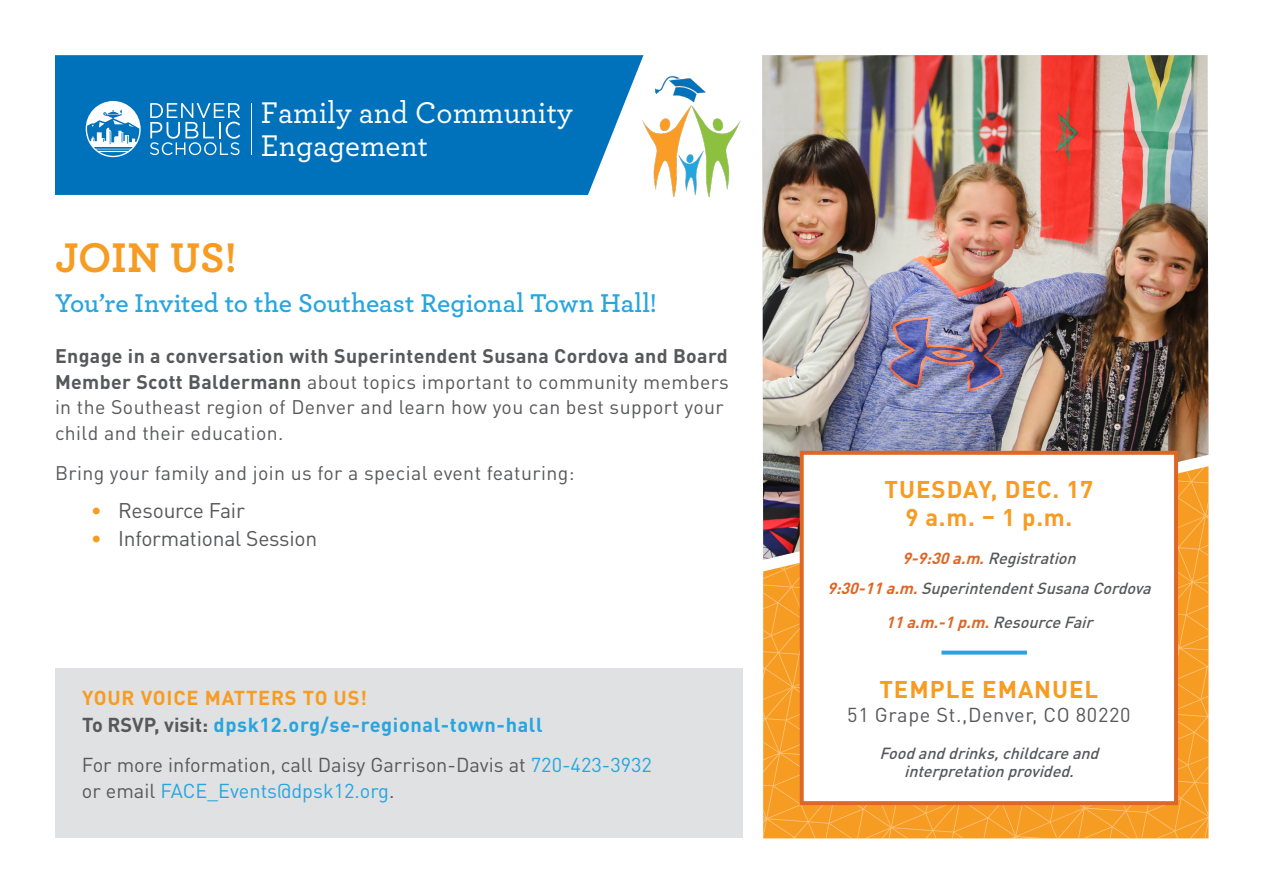
<style>
.page{position:relative;width:1263px;height:893px;background:#fff}
.page>*{position:absolute;margin:0;border:0;box-sizing:border-box;transform-origin:0 0}
.t1{font:700 43.5px "Archer Pro";color:#f79c23}
.t2{font:500 31.35px/32.2px "Archer Pro";color:#fff}
.t3{font:600 27px "Archer Pro";color:#26a5de}
.t4{font:700 24px/27.9px "DIN Pro";letter-spacing:.04em;color:#f79c23;text-align:center}
.t5{font:21px "DIN Pro";letter-spacing:-.01em;color:#57585a}
.t6{font:19.95px/26px "DIN Pro";color:#57585a}
.t7{font:700 19.95px/27.9px "DIN Pro";letter-spacing:.03em;color:#26a5de}
.t8{font:19.95px "DIN Pro";letter-spacing:.03em;color:#57585a}
.t9{font:19.5px/25.5px "DIN Pro";letter-spacing:.02em;color:#57585a}
.t10{font:italic 500 15.9px/18px "DIN Pro";color:#57585a;text-align:center}
.t11{font:italic 700 15.9px "DIN Pro";color:#de6726}
.s1{font-weight:700}
.s2{color:#f79c23}
.s3{color:#57585a}
.s4{color:#26a5de}
.s5{font-weight:700;color:#de6726}
.s6{font-weight:500;color:#57585a}
</style>
<div class="page">
<img style="left:762px;top:55px;width:446px;height:411px">
<svg style="left:763px;top:466px;width:445px;height:372px"></svg>
<div style="left:800px;top:451px;width:378px;height:354px;background:#fff;border:4px solid #de6726"></div>
<div style="left:55px;top:668px;width:687px;height:170px;background:#e0e1e3"></div>
<svg style="left:941px;top:651px;width:86px;height:4px"></svg>
<div style="left:55px;top:55px;width:588px;height:140px;background:#0072bc"></div>
<hr style="left:251px;top:103px;width:1px;height:52px;background:#fff">
<svg style="left:150px;top:103px;width:90px;height:52px"></svg>
<svg style="left:86px;top:101px;width:55px;height:56px"></svg>
<img style="left:639px;top:73px;width:102px;height:123px">
<p class="t2" style="left:261px;top:95px;width:313px">Family and Community<br>Engagement</p>
<p class="t1" style="left:55px;top:223px;width:183px">JOIN US!</p>
<p class="t3" style="left:55px;top:283px;width:604px">You’re Invited to the Southeast Regional Town Hall!</p>
<p class="t9" style="left:55px;top:343px;width:675px"><span class="s1">Engage in a conversation with Superintendent Susana Cordova and Board Member Scott Baldermann</span> about topics important to community members in the Southeast region of Denver and learn how you can best support your child and their education.</p>
<p class="t9" style="left:55px;top:460px;width:521px">Bring your family and join us for a special event featuring:</p>
<p class="t5" style="left:91px;top:496px;width:155px"><span class="s2">•</span> Resource Fair</p>
<p class="t5" style="left:91px;top:524px;width:228px"><span class="s2">•</span> Informational Session</p>
<p class="t7" style="left:82px;top:682px;width:462px"><span class="s2">YOUR VOICE MATTERS TO US!<br></span><span class="s3">To RSVP, visit:</span> dpsk12.org/se-regional-town-hall</p>
<p class="t6" style="left:82px;top:751px;width:572px">For more information, call Daisy Garrison-Davis at <span class="s4">720-423-3932 </span>or email <span class="s4">FACE_Events@dpsk12.org</span>.</p>
<p class="t4" style="left:885px;top:474px;width:210px">TUESDAY, DEC. 17<br>9 a.m. – 1 p.m.</p>
<p class="t10" style="left:902px;top:548px;width:180px"><span class="s5">9-9:30a.m.</span>Registration</p>
<p class="t10" style="left:827px;top:578px;width:331px"><span class="s5">9:30-11a.m.</span> SuperintendentSusanaCordova</p>
<p class="t11" style="left:885px;top:610px;width:214px">11a.m.-1p.m. <span class="s6">ResourceFair</span></p>
<p class="t4" style="left:879px;top:673px;width:221px">TEMPLE EMANUEL</p>
<p class="t8" style="left:847px;top:701px;width:285px">51 Grape St.,Denver, CO 80220</p>
<p class="t10" style="left:879px;top:744px;width:226px">Foodanddrinks,childcareand interpretationprovided.</p>
</div>
